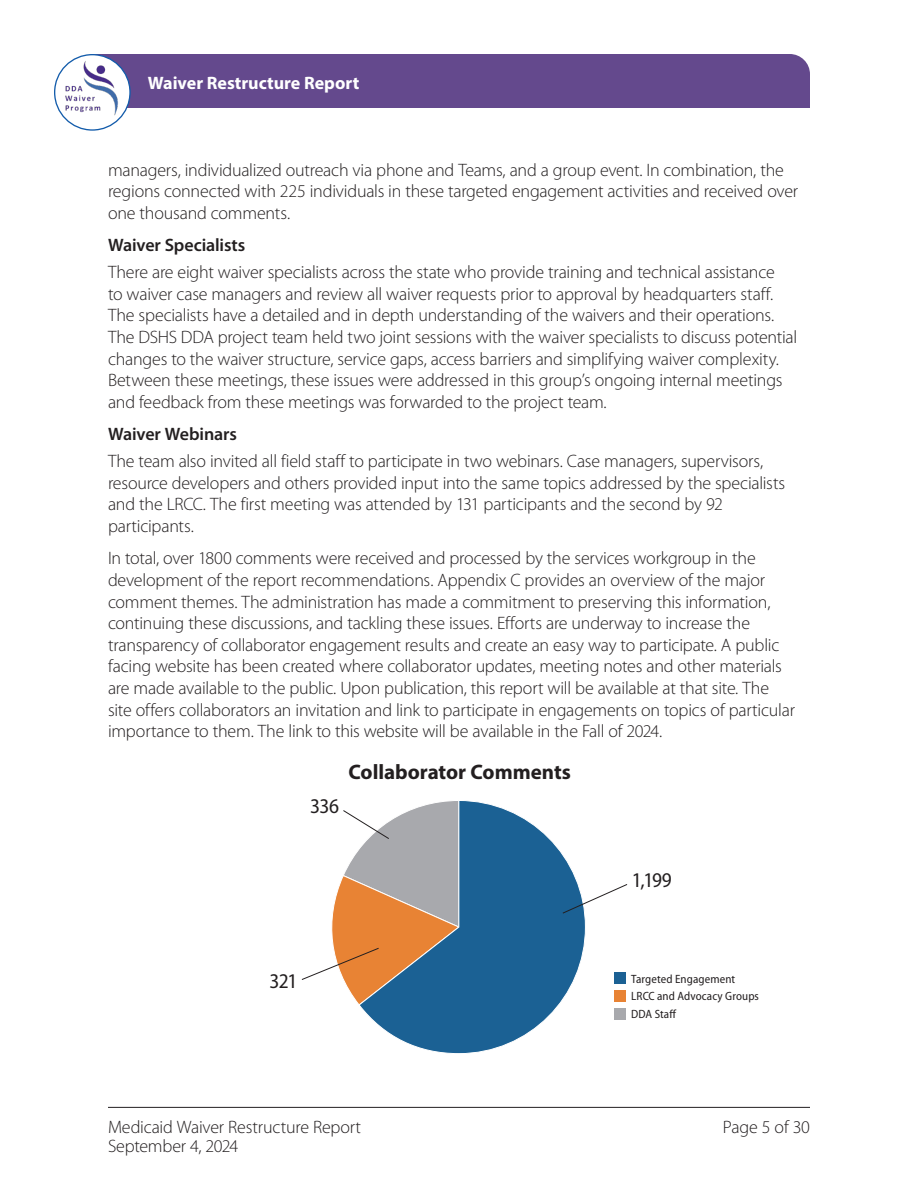
<style>
.page{position:relative;width:918px;height:1188px;background:#fff}
.page>*{position:absolute;margin:0;border:0;box-sizing:border-box;transform-origin:0 0}
.t1{font:700 21px "Myriad Pro";letter-spacing:-.005em;color:#231f20}
.t2{font:semi-condensed 21px "Myriad Pro";letter-spacing:-.035em;color:#231f20}
.t3{font:300 18px/21.6px "Myriad Pro";letter-spacing:-.015em;color:#231f20}
.t4{font:600 18px "Myriad Pro";letter-spacing:-.005em;color:#231f20}
.t5{font:700 18px "Myriad Pro";color:#fff}
.t6{font:semi-condensed 12px "Myriad Pro";letter-spacing:.01em;color:#231f20}
</style>
<div class="page">
<svg style="left:360px;top:800px;width:226px;height:254px"></svg>
<hr style="left:108px;top:1107px;width:702px;height:1px;background:#231f20">
<svg style="left:562px;top:883px;width:66px;height:31px"></svg>
<div style="left:614px;top:972px;width:12px;height:12px;background:#1b6194"></div>
<div style="left:614px;top:990px;width:12px;height:12px;background:#e88334"></div>
<svg style="left:301px;top:800px;width:158px;height:206px"></svg>
<div style="left:614px;top:1008px;width:12px;height:12px;background:#a8a9ad"></div>
<div style="left:99px;top:54px;width:711px;height:54px;background:#64498d"></div>
<div style="left:55px;top:55px;width:75px;height:75px;background:#fff;border-radius:50%"></div>
<div style="left:54px;top:54px;width:77px;height:77px;border:1px solid #135cab;border-radius:50%"></div>
<img style="left:61px;top:60px;width:59px;height:59px">
<p class="t5" style="left:148px;top:71px;width:213px">Waiver Restructure Report</p>
<p class="t3" style="left:108px;top:159px;width:692px">managers, individualized outreach via phone and Teams, and a group event. In combination, the regions connected with 225 individuals in these targeted engagement activities and received over one thousand comments.</p>
<p class="t4" style="left:108px;top:235px;width:139px">Waiver Specialists</p>
<p class="t3" style="left:108px;top:262px;width:691px">There are eight waiver specialists across the state who provide training and technical assistance<br>to waiver case managers and review all waiver requests prior to approval by headquarters staff.<br>The specialists have a detailed and in depth understanding of the waivers and their operations.<br>The DSHS DDA project team held two joint sessions with the waiver specialists to discuss potential changes to the waiver structure, service gaps, access barriers and simplifying waiver complexity.<br>Between these meetings, these issues were addressed in this group’s ongoing internal meetings and feedback from these meetings was forwarded to the project team.</p>
<p class="t4" style="left:108px;top:424px;width:131px">Waiver Webinars</p>
<p class="t3" style="left:108px;top:451px;width:679px">The team also invited all field staff to participate in two webinars. Case managers, supervisors, resource developers and others provided input into the same topics addressed by the specialists and the LRCC. The first meeting was attended by 131 participants and the second by 92 participants.</p>
<p class="t3" style="left:108px;top:548px;width:688px">In total, over 1800 comments were received and processed by the services workgroup in the development of the report recommendations. Appendix C provides an overview of the major comment themes. The administration has made a commitment to preserving this information, continuing these discussions, and tackling these issues. Efforts are underway to increase the transparency of collaborator engagement results and create an easy way to participate. A public facing website has been created where collaborator updates, meeting notes and other materials are made available to the public. Upon publication, this report will be available at that site. The site offers collaborators an invitation and link to participate in engagements on topics of particular importance to them. The link to this website will be available in the Fall of 2024.</p>
<p class="t2" style="left:310px;top:794px;width:30px">336</p>
<p class="t1" style="left:349px;top:758px;width:224px">Collaborator Comments</p>
<p class="t2" style="left:632px;top:869px;width:42px">1,199</p>
<p class="t2" style="left:270px;top:970px;width:30px">321</p>
<p class="t6" style="left:631px;top:972px;width:105px">Targeted Engagement</p>
<p class="t6" style="left:631px;top:990px;width:129px">LRCC and Advocacy Groups</p>
<p class="t6" style="left:631px;top:1007px;width:47px">DDA Staff</p>
<p class="t3" style="left:108px;top:1116px;width:255px">Medicaid Waiver Restructure Report</p>
<p class="t3" style="left:108px;top:1136px;width:132px">September 4, 2024</p>
<p class="t3" style="left:723px;top:1116px;width:89px">Page 5 of 30</p>
</div>
